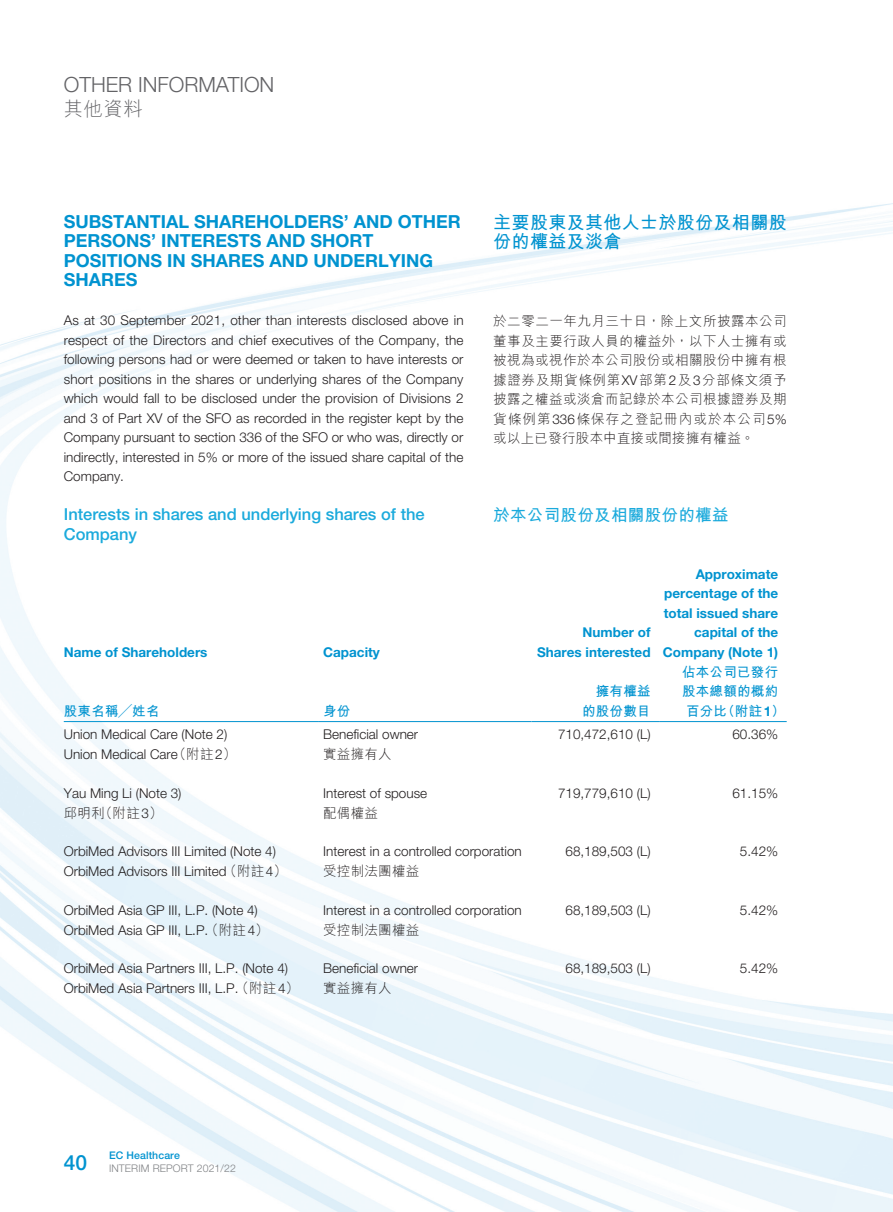
<style>
.page{position:relative;width:893px;height:1212px;background:#fff}
.page>*{position:absolute;margin:0;border:0;box-sizing:border-box;transform-origin:0 0}
.t1{font:300 21px "Helvetica Neue LT Std";color:#636366}
.t2{font:500 21px "Helvetica Neue LT Std";color:#0093d0}
.t3{font:300 19.5px "M Hei HK";color:#636366}
._01_H1_E{font:700 18px/19.5px "Helvetica Neue LT Std";color:#0093d0}
._001_H1_C{font:700 18px/19.5px "M Hei HK";letter-spacing:.02em;color:#0093d0}
._02_H2_E{font:500 16.5px/19.5px "Helvetica Neue LT Std";color:#1baadc}
._002_H2_C{font:700 16.5px "M Hei HK";letter-spacing:.02em;color:#1baadc}
._00_txt_E{font:300 13.5px/19.5px "Helvetica Neue LT Std";color:#231f20;text-align:justify}
._50_Table_txt{font:300 13.5px "Helvetica Neue LT Std";color:#231f20}
._000_txt_C{font:300 13.5px/19.5px "M Hei HK";letter-spacing:.035em;color:#231f20;text-align:justify}
._50_Table_txt-2{font:700 13.5px "Helvetica Neue LT Std";color:#0093d0}
._50_Table_txt-3{font:700 13.5px "M Hei HK";letter-spacing:.02em;color:#0093d0}
._50_Table_txt-4{font:300 13.5px "M Hei HK";letter-spacing:.02em;color:#231f20}
.t4{font:300 10.5px "Helvetica Neue LT Std";letter-spacing:.01em;color:#808285}
.t5{font:500 10.5px "Helvetica Neue LT Std";letter-spacing:.01em;color:#0093d0}
.s1{font-family:"Helvetica Neue LT Std"}
.s2{font-family:"M Hei HK"}
</style>
<div class="page">
<img style="left:0;top:203px;width:893px;height:1009px">
<hr style="left:64px;top:721px;width:255px;height:1px;background:#0093d0">
<hr style="left:319px;top:721px;width:212px;height:1px;background:#0093d0">
<hr style="left:531px;top:721px;width:128px;height:1px;background:#0093d0">
<hr style="left:659px;top:721px;width:128px;height:1px;background:#0093d0">
<h1 class="t1" style="left:64px;top:72px;width:212px">OTHER INFORMATION</h1>
<h2 class="t3" style="left:64px;top:99px;width:81px">其他資料</h2>
<p class="_01_H1_E" style="left:64px;top:211px;width:399px">SUBSTANTIAL SHAREHOLDERS’ AND OTHER<br>PERSONS’ INTERESTS AND SHORT<br>POSITIONS IN SHARES AND UNDERLYING<br>SHARES</p>
<p class="_00_txt_E" style="left:64px;top:310px;width:401px">As at 30 September 2021, other than interests disclosed above in respect of the Directors and chief executives of the Company, the following persons had or were deemed or taken to have interests or short positions in the shares or underlying shares of the Company which would fall to be disclosed under the provision of Divisions 2 and 3 of Part XV of the SFO as recorded in the register kept by the Company pursuant to section 336 of the SFO or who was, directly or indirectly, interested in 5% or more of the issued share capital of the Company.</p>
<p class="_02_H2_E" style="left:64px;top:504px;width:363px">Interests in shares and underlying shares of the<br>Company</p>
<p class="_50_Table_txt-2" style="left:64px;top:643px;width:145px">Name of Shareholders</p>
<p class="_50_Table_txt-2" style="left:323px;top:643px;width:58px">Capacity</p>
<p class="_50_Table_txt-3" style="left:64px;top:701px;width:97px">股東名稱╱姓名</p>
<p class="_50_Table_txt-3" style="left:323px;top:701px;width:29px">身份</p>
<p class="_001_H1_C" style="left:493px;top:211px;width:295px">主要股東及其他人士於股份及相關股份的權益及淡倉</p>
<p class="_000_txt_C" style="left:493px;top:311px;width:295px">於二零二一年九月三十日，除上文所披露本公司董事及主要行政人員的權益外，以下人士擁有或被視為或視作於本公司股份或相關股份中擁有根據證券及期貨條例第<span class="s1">XV</span>部第<span class="s1">2</span>及<span class="s1">3</span>分部條文須予披露之權益或淡倉而記錄於本公司根據證券及期貨條例第<span class="s1">336</span>條保存之登記冊內或於本公司<span class="s1">5%</span>或以上已發行股本中直接或間接擁有權益。</p>
<p class="_002_H2_C" style="left:493px;top:503px;width:237px">於本公司股份及相關股份的權益</p>
<p class="_50_Table_txt-2" style="left:583px;top:624px;width:69px">Number of</p>
<p class="_50_Table_txt-2" style="left:537px;top:643px;width:115px">Shares interested</p>
<p class="_50_Table_txt-3" style="left:596px;top:681px;width:56px">擁有權益</p>
<p class="_50_Table_txt-3" style="left:582px;top:701px;width:70px">的股份數目</p>
<p class="_50_Table_txt-2" style="left:696px;top:565px;width:84px">Approximate</p>
<p class="_50_Table_txt-2" style="left:664px;top:585px;width:116px">percentage of the</p>
<p class="_50_Table_txt-2" style="left:664px;top:604px;width:116px">total issued share</p>
<p class="_50_Table_txt-2" style="left:694px;top:624px;width:85px">capital of the</p>
<p class="_50_Table_txt-2" style="left:663px;top:643px;width:117px">Company (Note 1)</p>
<p class="_50_Table_txt-3" style="left:682px;top:662px;width:98px">佔本公司已發行</p>
<p class="_50_Table_txt-3" style="left:682px;top:681px;width:98px">股本總額的概約</p>
<p class="_50_Table_txt-3" style="left:686px;top:701px;width:100px">百分比（附註<span class="s1">1</span>）</p>
<p class="_50_Table_txt" style="left:64px;top:726px;width:165px">Union Medical Care (Note 2)</p>
<p class="_50_Table_txt" style="left:323px;top:726px;width:97px">Beneficial owner</p>
<p class="_50_Table_txt" style="left:558px;top:726px;width:94px">710,472,610 (L)</p>
<p class="_50_Table_txt" style="left:732px;top:726px;width:47px">60.36%</p>
<p class="_50_Table_txt" style="left:64px;top:746px;width:174px">Union Medical Care<span class="s2">（附註</span>2<span class="s2">）</span></p>
<p class="_50_Table_txt-4" style="left:323px;top:747px;width:70px">實益擁有人</p>
<p class="_50_Table_txt" style="left:64px;top:784px;width:119px">Yau Ming Li (Note 3)</p>
<p class="_50_Table_txt" style="left:323px;top:784px;width:106px">Interest of spouse</p>
<p class="_50_Table_txt" style="left:558px;top:784px;width:94px">719,779,610 (L)</p>
<p class="_50_Table_txt" style="left:732px;top:784px;width:47px">61.15%</p>
<p class="_50_Table_txt-4" style="left:64px;top:806px;width:100px">邱明利（附註<span class="s1">3</span>）</p>
<p class="_50_Table_txt-4" style="left:323px;top:806px;width:56px">配偶權益</p>
<p class="_50_Table_txt" style="left:64px;top:843px;width:214px">OrbiMed Advisors III Limited (Note 4)</p>
<p class="_50_Table_txt" style="left:323px;top:843px;width:200px">Interest in a controlled corporation</p>
<p class="_50_Table_txt" style="left:565px;top:843px;width:87px">68,189,503 (L)</p>
<p class="_50_Table_txt" style="left:740px;top:843px;width:40px">5.42%</p>
<p class="_50_Table_txt" style="left:64px;top:863px;width:225px">OrbiMed Advisors III Limited <span class="s2">（附註</span>4<span class="s2">）</span></p>
<p class="_50_Table_txt-4" style="left:323px;top:864px;width:98px">受控制法團權益</p>
<p class="_50_Table_txt" style="left:64px;top:901px;width:196px">OrbiMed Asia GP III, L.P. (Note 4)</p>
<p class="_50_Table_txt" style="left:323px;top:901px;width:200px">Interest in a controlled corporation</p>
<p class="_50_Table_txt" style="left:565px;top:901px;width:87px">68,189,503 (L)</p>
<p class="_50_Table_txt" style="left:740px;top:901px;width:40px">5.42%</p>
<p class="_50_Table_txt" style="left:64px;top:922px;width:206px">OrbiMed Asia GP III, L.P. <span class="s2">（附註</span>4<span class="s2">）</span></p>
<p class="_50_Table_txt-4" style="left:323px;top:923px;width:98px">受控制法團權益</p>
<p class="_50_Table_txt" style="left:64px;top:960px;width:226px">OrbiMed Asia Partners III, L.P. (Note 4)</p>
<p class="_50_Table_txt" style="left:323px;top:960px;width:97px">Beneficial owner</p>
<p class="_50_Table_txt" style="left:565px;top:960px;width:87px">68,189,503 (L)</p>
<p class="_50_Table_txt" style="left:740px;top:960px;width:40px">5.42%</p>
<p class="_50_Table_txt" style="left:64px;top:980px;width:237px">OrbiMed Asia Partners III, L.P. <span class="s2">（附註</span>4<span class="s2">）</span></p>
<p class="_50_Table_txt-4" style="left:323px;top:981px;width:70px">實益擁有人</p>
<h1 class="t2" style="left:64px;top:1149px;width:25px">40</h1>
<p class="t5" style="left:109px;top:1149px;width:72px">EC Healthcare</p>
<p class="t4" style="left:109px;top:1162px;width:128px">INTERIM REPORT 2021/22</p>
</div>
